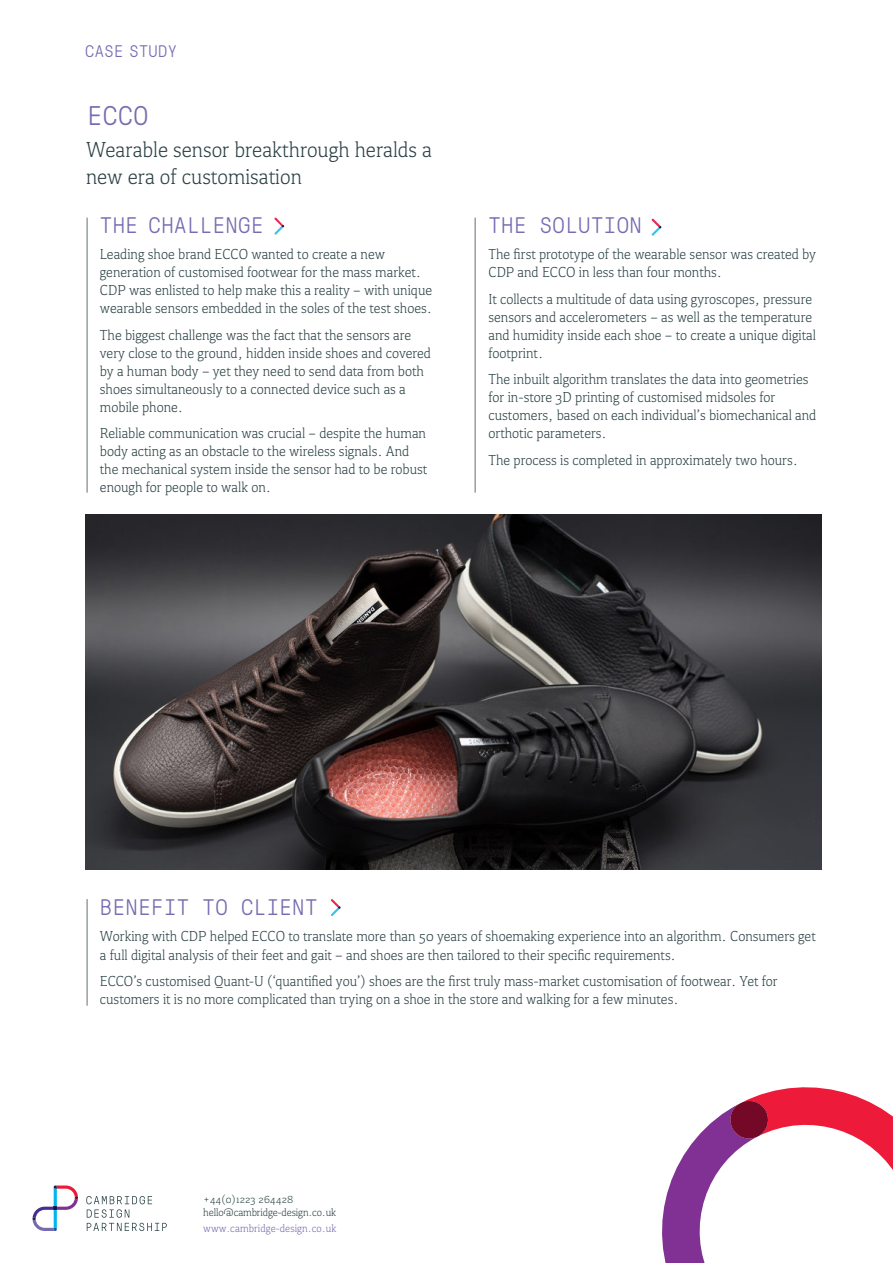
<style>
.page{position:relative;width:893px;height:1263px;background:#fff}
.page>*{position:absolute;margin:0;border:0;box-sizing:border-box;transform-origin:0 0}
.t1{font:300 27px "GT Pressura Mono";color:#766cb1}
.t2{font:300 22.5px/27px "Kefa II Pro";color:#2b4144}
.t3{font:300 22.5px "GT Pressura Mono";letter-spacing:.02em;color:#766cb1}
.t4{font:300 16.8px "GT Pressura Mono";letter-spacing:.02em;color:#766cb1}
.t5{font:300 15px/18px "Kefa II Pro";color:#2b4144}
.t6{font:300 11.25px/13.5px "Kefa II Pro";letter-spacing:-.01em;color:#2b4144}
.t7{font:300 11.25px "Kefa II Pro";letter-spacing:.005em;color:#766cb1}
</style>
<div class="page">
<svg style="left:662px;top:1087px;width:231px;height:176px"></svg>
<svg style="left:86px;top:1196px;width:81px;height:35px"></svg>
<svg style="left:33px;top:1185px;width:45px;height:46px"></svg>
<hr style="left:86px;top:218px;width:2px;height:275px;background:#979fa2">
<svg style="left:274px;top:217px;width:11px;height:18px"></svg>
<hr style="left:474px;top:218px;width:2px;height:275px;background:#979fa2">
<svg style="left:652px;top:219px;width:10px;height:17px"></svg>
<hr style="left:86px;top:899px;width:2px;height:107px;background:#979fa2">
<svg style="left:331px;top:899px;width:10px;height:17px"></svg>
<img style="left:85px;top:515px;width:736px;height:355px">
<p class="t4" style="left:85px;top:39px;width:93px">CASE STUDY</p>
<p class="t1" style="left:87px;top:97px;width:63px">ECCO</p>
<p class="t2" style="left:86px;top:136px;width:347px">Wearable sensor breakthrough heralds a new era of customisation</p>
<p class="t3" style="left:100px;top:209px;width:165px">THE CHALLENGE</p>
<p class="t5" style="left:100px;top:245px;width:334px">Leading shoe brand ECCO wanted to create a new generation of customised footwear for the mass market.<br>CDP was enlisted to help make this a reality – with unique wearable sensors embedded in the soles of the test shoes.</p>
<p class="t5" style="left:100px;top:326px;width:333px">The biggest challenge was the fact that the sensors are very close to the ground, hidden inside shoes and covered by a human body – yet they need to send data from both shoes simultaneously to a connected device such as a mobile phone.</p>
<p class="t5" style="left:100px;top:424px;width:329px">Reliable communication was crucial – despite the human body acting as an obstacle to the wireless signals. And the mechanical system inside the sensor had to be robust enough for people to walk on.</p>
<p class="t3" style="left:488px;top:209px;width:155px">THE SOLUTION</p>
<p class="t5" style="left:488px;top:245px;width:329px">The first prototype of the wearable sensor was created by<br>CDP and ECCO in less than four months.</p>
<p class="t5" style="left:488px;top:290px;width:329px">It collects a multitude of data using gyroscopes, pressure sensors and accelerometers – as well as the temperature and humidity inside each shoe – to create a unique digital footprint.</p>
<p class="t5" style="left:488px;top:370px;width:329px">The inbuilt algorithm translates the data into geometries for in-store 3D printing of customised midsoles for customers, based on each individual’s biomechanical and orthotic parameters.</p>
<p class="t5" style="left:488px;top:451px;width:311px">The process is completed in approximately two hours.</p>
<p class="t3" style="left:100px;top:891px;width:219px">BENEFIT TO CLIENT</p>
<p class="t5" style="left:100px;top:927px;width:717px">Working with CDP helped ECCO to translate more than 50 years of shoemaking experience into an algorithm. Consumers get a full digital analysis of their feet and gait – and shoes are then tailored to their specific requirements.</p>
<p class="t5" style="left:100px;top:972px;width:679px">ECCO’s customised Quant-U (‘quantified you’) shoes are the first truly mass-market customisation of footwear. Yet for customers it is no more complicated than trying on a shoe in the store and walking for a few minutes.</p>
<p class="t6" style="left:203px;top:1192px;width:134px">+44(0)1223 264428 hello@cambridge-design.co.uk</p>
<p class="t7" style="left:203px;top:1221px;width:135px">www.cambridge-design.co.uk</p>
</div>
